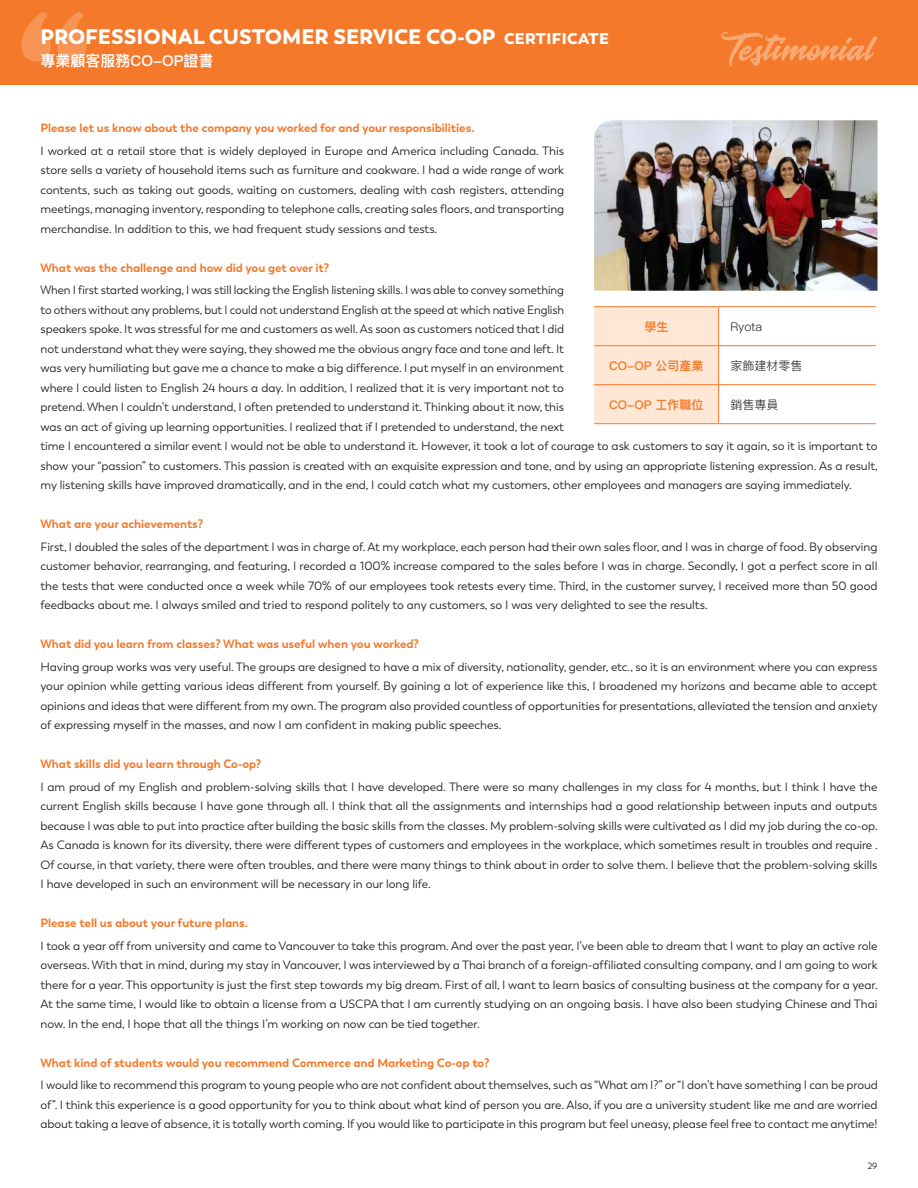
<style>
.page{position:relative;width:918px;height:1188px;background:#fff}
.page>*{position:absolute;margin:0;border:0;box-sizing:border-box;transform-origin:0 0}
.t1{font:900 21px "Boston";color:#fff}
.t2{font:15px "Ping Fang SC Heavy";color:#fff}
.t3{font:12px/19.5px "Boston";letter-spacing:-.005em;color:#231f20;text-align:justify}
.t4{font:700 12px "Boston";letter-spacing:-.005em;color:#f4792a}
.t5{font:12px "Ping Fang SC Heavy";color:#f4792a}
.t6{font:12px "Ping Fang SC Regular";color:#231f20}
.t7{font:9px "Boston";color:#231f20}
.s1{font-weight:700}
</style>
<div class="page">
<div style="left:0;top:0;width:918px;height:85px;background:#f4792a"></div>
<svg style="left:721px;top:32px;width:157px;height:34px"></svg>
<div style="left:594px;top:307px;width:124px;height:116px;background:#fee7d5"></div>
<hr style="left:594px;top:306px;width:125px;height:1px;background:#f4792a">
<hr style="left:719px;top:306px;width:157px;height:1px;background:#f4792a">
<hr style="left:718px;top:307px;width:1px;height:39px;background:#f4792a">
<hr style="left:594px;top:345px;width:125px;height:1px;background:#f4792a">
<hr style="left:719px;top:345px;width:157px;height:1px;background:#f4792a">
<hr style="left:718px;top:346px;width:1px;height:39px;background:#f4792a">
<hr style="left:594px;top:384px;width:125px;height:1px;background:#f4792a">
<hr style="left:719px;top:384px;width:157px;height:1px;background:#f4792a">
<hr style="left:718px;top:385px;width:1px;height:39px;background:#f4792a">
<hr style="left:594px;top:423px;width:125px;height:1px;background:#f4792a">
<hr style="left:719px;top:423px;width:157px;height:1px;background:#f4792a">
<svg style="left:21px;top:12px;width:66px;height:50px"></svg>
<img style="left:594px;top:120px;width:284px;height:171px">
<h1 class="t1" style="left:40px;top:23px;width:570px">PROFESSIONAL CUSTOMER SERVICE CO-OP <span class="s1">certificate</span></h1>
<p class="t2" style="left:40px;top:52px;width:175px">專業顧客服務CO-OP證書</p>
<p class="t4" style="left:40px;top:121px;width:435px">Please let us know about the company you worked for and your responsibilities.</p>
<p class="t3" style="left:40px;top:141px;width:525px">I worked at a retail store that is widely deployed in Europe and America including Canada. This store sells a variety of household items such as furniture and cookware. I had a wide range of work contents, such as taking out goods, waiting on customers, dealing with cash registers, attending meetings, managing inventory, responding to telephone calls, creating sales floors, and transporting merchandise. In addition to this, we had frequent study sessions and tests.</p>
<p class="t4" style="left:40px;top:260px;width:290px">What was the challenge and how did you get over it?</p>
<p class="t3" style="left:40px;top:281px;width:839px;text-align:left">When I first started working, I was still lacking the English listening skills. I was able to convey something<br>to others without any problems, but I could not understand English at the speed at which native English<br>speakers spoke. It was stressful for me and customers as well. As soon as customers noticed that I did<br>not understand what they were saying, they showed me the obvious angry face and tone and left. It<br>was very humiliating but gave me a chance to make a big difference. I put myself in an environment<br>where I could listen to English 24 hours a day. In addition, I realized that it is very important not to<br>pretend. When I couldn’t understand, I often pretended to understand it. Thinking about it now, this<br>was an act of giving up learning opportunities. I realized that if I pretended to understand, the next<br>time I encountered a similar event I would not be able to understand it. However, it took a lot of courage to ask customers to say it again, so it is important to show your “passion” to customers. This passion is created with an exquisite expression and tone, and by using an appropriate listening expression. As a result, my listening skills have improved dramatically, and in the end, I could catch what my customers, other employees and managers are saying immediately.</p>
<p class="t4" style="left:40px;top:517px;width:164px">What are your achievements?</p>
<p class="t3" style="left:40px;top:537px;width:839px">First, I doubled the sales of the department I was in charge of. At my workplace, each person had their own sales floor, and I was in charge of food. By observing customer behavior, rearranging, and featuring, I recorded a 100% increase compared to the sales before I was in charge. Secondly, I got a perfect score in all the tests that were conducted once a week while 70% of our employees took retests every time. Third, in the customer survey, I received more than 50 good feedbacks about me. I always smiled and tried to respond politely to any customers, so I was very delighted to see the results.</p>
<p class="t4" style="left:40px;top:637px;width:380px">What did you learn from classes? What was useful when you worked?</p>
<p class="t3" style="left:40px;top:657px;width:839px">Having group works was very useful. The groups are designed to have a mix of diversity, nationality, gender, etc., so it is an environment where you can express your opinion while getting various ideas different from yourself. By gaining a lot of experience like this, I broadened my horizons and became able to accept opinions and ideas that were different from my own. The program also provided countless of opportunities for presentations, alleviated the tension and anxiety of expressing myself in the masses, and now I am confident in making public speeches.</p>
<p class="t4" style="left:40px;top:757px;width:222px">What skills did you learn through Co-op?</p>
<p class="t3" style="left:40px;top:777px;width:839px">I am proud of my English and problem-solving skills that I have developed. There were so many challenges in my class for 4 months, but I think I have the current English skills because I have gone through all. I think that all the assignments and internships had a good relationship between inputs and outputs because I was able to put into practice after building the basic skills from the classes. My problem-solving skills were cultivated as I did my job during the co-op.<br>As Canada is known for its diversity, there were different types of customers and employees in the workplace, which sometimes result in troubles and require .<br>Of course, in that variety, there were often troubles, and there were many things to think about in order to solve them. I believe that the problem-solving skills I have developed in such an environment will be necessary in our long life.</p>
<p class="t4" style="left:40px;top:916px;width:209px">Please tell us about your future plans.</p>
<p class="t3" style="left:40px;top:936px;width:839px">I took a year off from university and came to Vancouver to take this program. And over the past year, I’ve been able to dream that I want to play an active role overseas. With that in mind, during my stay in Vancouver, I was interviewed by a Thai branch of a foreign-affiliated consulting company, and I am going to work there for a year. This opportunity is just the first step towards my big dream. First of all, I want to learn basics of consulting business at the company for a year.<br>At the same time, I would like to obtain a license from a USCPA that I am currently studying on an ongoing basis. I have also been studying Chinese and Thai now. In the end, I hope that all the things I’m working on now can be tied together.</p>
<p class="t4" style="left:40px;top:1055px;width:451px">What kind of students would you recommend Commerce and Marketing Co-op to?</p>
<p class="t3" style="left:40px;top:1076px;width:839px">I would like to recommend this program to young people who are not confident about themselves, such as “What am I?” or “I don’t have something I can be proud of”. I think this experience is a good opportunity for you to think about what kind of person you are. Also, if you are a university student like me and are worried about taking a leave of absence, it is totally worth coming. If you would like to participate in this program but feel uneasy, please feel free to contact me anytime!</p>
<p class="t5" style="left:644px;top:319px;width:25px">學生</p>
<p class="t6" style="left:731px;top:319px;width:33px">Ryota</p>
<p class="t5" style="left:609px;top:358px;width:96px">CO-OP 公司產業</p>
<p class="t6" style="left:731px;top:358px;width:73px">家飾建材零售</p>
<p class="t5" style="left:609px;top:397px;width:96px">CO-OP 工作職位</p>
<p class="t6" style="left:731px;top:397px;width:49px">銷售專員</p>
<p class="t7" style="left:867px;top:1160px;width:12px">29</p>
</div>
